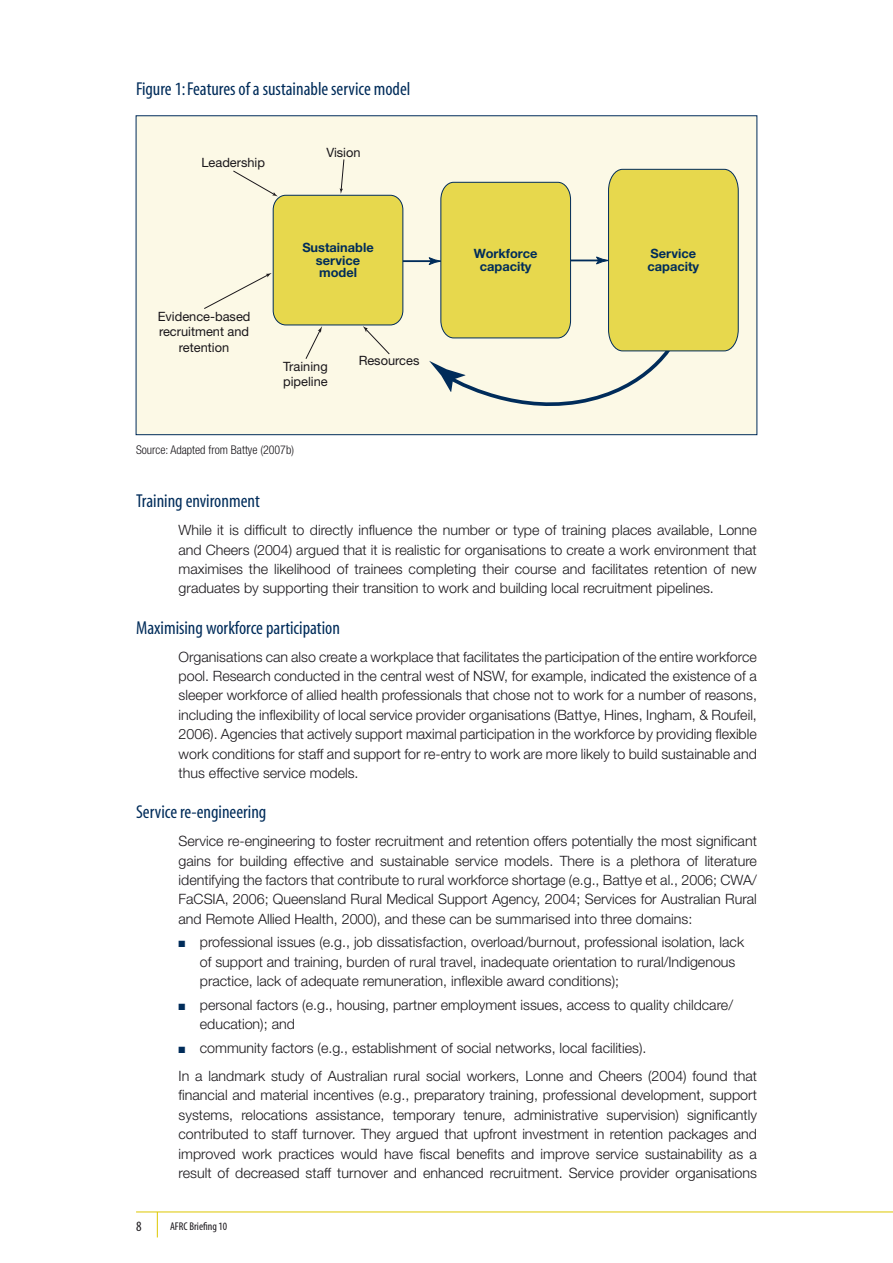
<style>
.page{position:relative;width:893px;height:1263px;background:#fff}
.page>*{position:absolute;margin:0;border:0;box-sizing:border-box;transform-origin:0 0}
.t1{font:18.75px "Myriad MM 400 300";letter-spacing:-.135em;color:#002c5a}
.t2{font:300 14.25px/19.4px "Helvetica Neue";color:#1a171b;text-align:justify}
.t3{font:14.25px "Myriad MM 400 300";color:#1a171b}
.t4{font:12.75px/15.3px "Helvetica Neue";color:#1a171b;text-align:center}
.t5{font:700 12.75px/12.8px "Helvetica Neue";color:#002c5a;text-align:center}
.t6{font:300 condensed 12px "Helvetica Neue";color:#1a171b}
.t7{font:11.25px "Myriad MM 400 300";letter-spacing:-.125em;color:#1a171b}
.s1{color:#002c5a}
</style>
<div class="page">
<hr style="left:136px;top:1211px;width:757px;height:1px;background:#ddc700">
<svg style="left:157px;top:1212px;width:1px;height:25px"></svg>
<div style="left:136px;top:116px;width:621px;height:319px;background:#fcf9e6"></div>
<hr style="left:401px;top:260px;width:31px;height:2px;background:#002c5a">
<svg style="left:428px;top:168px;width:311px;height:238px"></svg>
<svg style="left:204px;top:159px;width:200px;height:200px"></svg>
<h1 class="t1" style="left:136px;top:80px;width:277px">Figure 1: Features of a sustainable service model</h1>
<p class="t4" style="left:201px;top:155px;width:65px">Leadership</p>
<p class="t4" style="left:326px;top:145px;width:36px">Vision</p>
<p class="t4" style="left:158px;top:309px;width:94px">Evidence-based recruitment and retention</p>
<p class="t5" style="left:302px;top:241px;width:73px">Sustainable service model</p>
<p class="t5" style="left:474px;top:247px;width:65px">Workforce capacity</p>
<p class="t5" style="left:647px;top:247px;width:53px;text-align:left">Service capacity</p>
<p class="t4" style="left:283px;top:358px;width:46px;text-align:left">Training pipeline</p>
<p class="t4" style="left:359px;top:353px;width:62px">Resources</p>
<p class="t6" style="left:136px;top:443px;width:159px">Source: Adapted from Battye (2007b)</p>
<h1 class="t1" style="left:136px;top:492px;width:127px">Training environment</h1>
<p class="t2" style="left:179px;top:520px;width:580px">While it is difficult to directly influence the number or type of training places available, Lonne and Cheers (2004) argued that it is realistic for organisations to create a work environment that maximises the likelihood of trainees completing their course and facilitates retention of new graduates by supporting their transition to work and building local recruitment pipelines.</p>
<h1 class="t1" style="left:136px;top:618px;width:208px">Maximising workforce participation</h1>
<p class="t2" style="left:179px;top:646px;width:580px">Organisations can also create a workplace that facilitates the participation of the entire workforce pool. Research conducted in the central west of NSW, for example, indicated the existence of a sleeper workforce of allied health professionals that chose not to work for a number of reasons, including the inflexibility of local service provider organisations (Battye, Hines, Ingham, &amp; Roufeil, 2006). Agencies that actively support maximal participation in the workforce by providing flexible work conditions for staff and support for re-entry to work are more likely to build sustainable and thus effective service models.</p>
<h1 class="t1" style="left:136px;top:803px;width:135px">Service re-engineering</h1>
<p class="t2" style="left:179px;top:831px;width:580px">Service re-engineering to foster recruitment and retention offers potentially the most significant gains for building effective and sustainable service models. There is a plethora of literature identifying the factors that contribute to rural workforce shortage (e.g., Battye et al., 2006; CWA/ FaCSIA, 2006; Queensland Rural Medical Support Agency, 2004; Services for Australian Rural and Remote Allied Health, 2000), and these can be summarised into three domains:</p>
<p class="t2" style="left:200px;top:932px;width:546px;text-align:left;text-indent:-21px"><span class="s1">■</span> professional issues (e.g., job dissatisfaction, overload/burnout, professional isolation, lack of support and training, burden of rural travel, inadequate orientation to rural/Indigenous practice, lack of adequate remuneration, inflexible award conditions);</p>
<p class="t2" style="left:200px;top:995px;width:535px;text-indent:-21px"><span class="s1">■</span> personal factors (e.g., housing, partner employment issues, access to quality childcare/ education); and</p>
<p class="t2" style="left:179px;top:1034px;width:580px;line-height:27.9px"><span class="s1">■</span> community factors (e.g., establishment of social networks, local facilities).<br>In a landmark study of Australian rural social workers, Lonne and Cheers (2004) found that</p>
<p class="t2" style="left:179px;top:1085px;width:580px">financial and material incentives (e.g., preparatory training, professional development, support systems, relocations assistance, temporary tenure, administrative supervision) significantly contributed to staff turnover. They argued that upfront investment in retention packages and improved work practices would have fiscal benefits and improve service sustainability as a result of decreased staff turnover and enhanced recruitment. Service provider organisations</p>
<p class="t3" style="left:136px;top:1219px;width:9px">8</p>
<p class="t7" style="left:170px;top:1221px;width:60px">AFRCBriefing 10</p>
</div>
